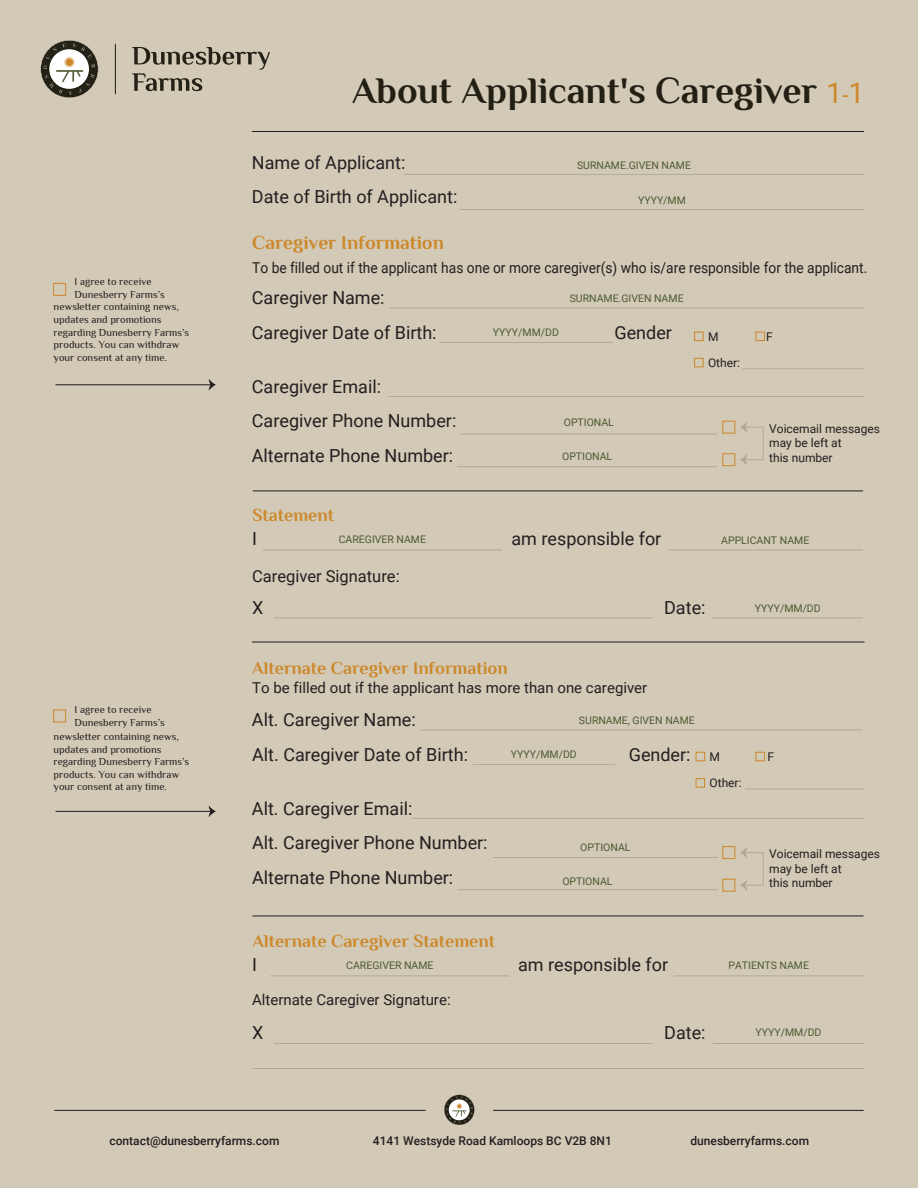
<style>
.page{position:relative;width:918px;height:1188px;background:#d2c9b6}
.page>*{position:absolute;margin:0;border:0;box-sizing:border-box;transform-origin:0 0}
.t1{font:700 37.5px "Philosopher";color:#221f14}
.t2{font:700 19.5px "Philosopher";color:#cd882a}
.t3{font:18px/34.5px "Roboto";color:#231f20}
.t4{font:700 18px "Philosopher";color:#cd882a}
.t5{font:16.5px "Roboto";color:#231f20}
.t6{font:15px "Roboto";color:#231f20;scale:.92 1}
.t7{font:15px "Roboto";color:#231f20}
.t8{font:12px/14.4px "Roboto";color:#231f20}
.t9{font:500 12px "Roboto";color:#231f20}
.t10{font:10.5px/12.6px "Philosopher";color:#231f20}
.t11{font:10.5px "Roboto";color:#4d5b32}
.t12{font:10.5px "Roboto";color:#4d5c33}
.s1{font-family:"Roboto";font-weight:400;font-size:28.35px;color:#cd882a}
.s2{font-family:"Roboto";font-weight:400;font-size:22.5px;color:#cd882a}
</style>
<div class="page">
<hr style="left:252px;top:131px;width:612px;height:1px;background:#211d1e">
<hr style="left:439px;top:342px;width:174px;height:1px;background:#211d1e">
<hr style="left:274px;top:618px;width:378px;height:1px;background:#211d1e">
<hr style="left:713px;top:618px;width:150px;height:1px;background:#211d1e">
<hr style="left:263px;top:550px;width:239px;height:1px;background:#211d1e">
<hr style="left:668px;top:550px;width:195px;height:1px;background:#211d1e">
<hr style="left:493px;top:857px;width:224px;height:1px;background:#211d1e">
<hr style="left:457px;top:889px;width:260px;height:1px;background:#211d1e">
<div style="left:696px;top:752px;width:9px;height:9px;border:1px solid #cd882a"></div>
<div style="left:696px;top:778px;width:9px;height:10px;border:1px solid #cd882a"></div>
<div style="left:756px;top:752px;width:9px;height:9px;border:1px solid #cd882a"></div>
<hr style="left:421px;top:729px;width:441px;height:1px;background:#211d1e">
<hr style="left:473px;top:764px;width:142px;height:1px;background:#211d1e">
<hr style="left:412px;top:818px;width:452px;height:1px;background:#211d1e">
<hr style="left:745px;top:789px;width:119px;height:1px;background:#211d1e">
<div style="left:53px;top:710px;width:13px;height:12px;border:1px solid #cd882a"></div>
<div style="left:53px;top:283px;width:13px;height:13px;border:1px solid #cd882a"></div>
<hr style="left:55px;top:384px;width:156px;height:1px;background:#211d1e">
<svg style="left:209px;top:379px;width:7px;height:11px"></svg>
<hr style="left:55px;top:811px;width:156px;height:1px;background:#211d1e">
<svg style="left:209px;top:806px;width:7px;height:11px"></svg>
<hr style="left:253px;top:491px;width:610px;height:1px;background:#211d1e">
<hr style="left:252px;top:642px;width:612px;height:1px;background:#211d1e">
<hr style="left:253px;top:916px;width:610px;height:1px;background:#211d1e">
<hr style="left:274px;top:1043px;width:378px;height:1px;background:#211d1e">
<hr style="left:713px;top:1043px;width:151px;height:1px;background:#211d1e">
<hr style="left:270px;top:976px;width:240px;height:1px;background:#211d1e">
<hr style="left:674px;top:976px;width:190px;height:1px;background:#211d1e">
<hr style="left:253px;top:1068px;width:611px;height:1px;background:#211d1e">
<div style="left:722px;top:421px;width:13px;height:13px;border:1px solid #cd882a"></div>
<div style="left:722px;top:453px;width:13px;height:13px;border:1px solid #cd882a"></div>
<div style="left:694px;top:332px;width:10px;height:9px;border:1px solid #cd882a"></div>
<div style="left:694px;top:358px;width:10px;height:9px;border:1px solid #cd882a"></div>
<div style="left:756px;top:332px;width:9px;height:9px;border:1px solid #cd882a"></div>
<hr style="left:389px;top:308px;width:475px;height:1px;background:#211d1e">
<hr style="left:389px;top:396px;width:475px;height:1px;background:#211d1e">
<hr style="left:460px;top:434px;width:257px;height:1px;background:#211d1e">
<hr style="left:457px;top:466px;width:260px;height:1px;background:#211d1e">
<hr style="left:404px;top:174px;width:460px;height:1px;background:#211d1e">
<hr style="left:460px;top:209px;width:404px;height:1px;background:#211d1e">
<hr style="left:743px;top:368px;width:121px;height:1px;background:#211d1e">
<svg style="left:740px;top:422px;width:23px;height:11px"></svg>
<hr style="left:763px;top:427px;width:1px;height:33px;background:#211d1e">
<svg style="left:740px;top:454px;width:23px;height:11px"></svg>
<div style="left:722px;top:846px;width:13px;height:13px;border:1px solid #cd882a"></div>
<div style="left:722px;top:879px;width:13px;height:13px;border:1px solid #cd882a"></div>
<svg style="left:740px;top:847px;width:23px;height:12px"></svg>
<hr style="left:763px;top:853px;width:1px;height:32px;background:#221f14">
<svg style="left:740px;top:879px;width:23px;height:12px"></svg>
<svg style="left:40px;top:40px;width:58px;height:58px"></svg>
<svg style="left:115px;top:44px;width:1px;height:50px"></svg>
<svg style="left:132px;top:47px;width:138px;height:44px"></svg>
<hr style="left:54px;top:1110px;width:372px;height:1px;background:#211d1e">
<hr style="left:493px;top:1110px;width:371px;height:1px;background:#211d1e">
<svg style="left:444px;top:1095px;width:31px;height:30px"></svg>
<h1 class="t1" style="left:352px;top:66px;width:514px">About Applicant's Caregiver <span class="s1">1</span><span class="s2">-</span><span class="s1">1</span></h1>
<p class="t10" style="left:75px;top:275px;width:79px">I agree to receive</p>
<p class="t10" style="left:75px;top:288px;width:92px">Dunesberry Farms’s</p>
<p class="t10" style="left:54px;top:301px;width:127px">newsletter containing news,</p>
<p class="t10" style="left:54px;top:313px;width:109px">updates and promotions</p>
<p class="t10" style="left:54px;top:326px;width:137px">regarding Dunesberry Farms’s</p>
<p class="t10" style="left:54px;top:338px;width:127px">products. You can withdraw</p>
<p class="t10" style="left:54px;top:351px;width:115px">your consent at any time.</p>
<p class="t10" style="left:75px;top:704px;width:92px">I agree to receive<br>Dunesberry Farms’s</p>
<p class="t10" style="left:54px;top:730px;width:137px">newsletter containing news, updates and promotions regarding Dunesberry Farms’s products. You can withdraw your consent at any time.</p>
<p class="t3" style="left:252px;top:145px;width:155px">Name of Applicant:</p>
<p class="t11" style="left:577px;top:158px;width:115px">SURNAME.GIVEN NAME</p>
<p class="t3" style="left:252px;top:179px;width:207px">Date of Birth of Applicant:</p>
<p class="t11" style="left:638px;top:193px;width:49px">YYYY/MM</p>
<p class="t2" style="left:252px;top:229px;width:193px">Caregiver Information</p>
<p class="t6" style="left:252px;top:257px;width:670px">To be filled out if the applicant has one or more caregiver(s) who is/are responsible for the applicant.</p>
<p class="t3" style="left:252px;top:280px;width:186px">Caregiver Name:<br>Caregiver Date of Birth:</p>
<p class="t11" style="left:570px;top:291px;width:115px">SURNAME.GIVEN NAME</p>
<p class="t3" style="left:615px;top:314px;width:59px">Gender</p>
<p class="t12" style="left:493px;top:325px;width:67px">YYYY/MM/DD</p>
<p class="t8" style="left:708px;top:329px;width:12px">M</p>
<p class="t8" style="left:766px;top:329px;width:8px">F</p>
<p class="t8" style="left:708px;top:355px;width:34px">Other:</p>
<p class="t3" style="left:252px;top:368px;width:206px">Caregiver Email:<br>Caregiver Phone Number:<br>Alternate Phone Number:</p>
<p class="t4" style="left:253px;top:503px;width:83px">Statement</p>
<p class="t11" style="left:564px;top:415px;width:52px">OPTIONAL</p>
<p class="t11" style="left:562px;top:449px;width:52px">OPTIONAL</p>
<p class="t8" style="left:769px;top:421px;width:112px">Voicemail messages may be left at<br>this number</p>
<p class="t3" style="left:252px;top:521px;width:6px">I</p>
<p class="t3" style="left:511px;top:521px;width:151px">am responsible for</p>
<p class="t5" style="left:252px;top:565px;width:149px">Caregiver Signature:</p>
<p class="t3" style="left:252px;top:589px;width:13px">X</p>
<p class="t3" style="left:664px;top:589px;width:43px">Date:</p>
<p class="t11" style="left:755px;top:601px;width:67px">YYYY/MM/DD</p>
<p class="t11" style="left:339px;top:532px;width:89px">CAREGIVER NAME</p>
<p class="t11" style="left:721px;top:532px;width:90px">APPLICANT NAME</p>
<p class="t4" style="left:252px;top:656px;width:257px">Alternate Caregiver Information</p>
<p class="t7" style="left:252px;top:677px;width:397px">To be filled out if the applicant has more than one caregiver</p>
<p class="t3" style="left:252px;top:702px;width:165px">Alt. Caregiver Name:</p>
<p class="t11" style="left:579px;top:713px;width:117px">SURNAME, GIVEN NAME</p>
<p class="t3" style="left:252px;top:736px;width:217px">Alt. Caregiver Date of Birth:</p>
<p class="t3" style="left:629px;top:736px;width:63px">Gender:</p>
<p class="t11" style="left:511px;top:747px;width:67px">YYYY/MM/DD</p>
<p class="t3" style="left:252px;top:790px;width:237px">Alt. Caregiver Email:<br>Alt. Caregiver Phone Number:<br>Alternate Phone Number:</p>
<p class="t11" style="left:580px;top:840px;width:52px">OPTIONAL</p>
<p class="t11" style="left:562px;top:873px;width:52px">OPTIONAL</p>
<p class="t8" style="left:710px;top:749px;width:12px">M</p>
<p class="t8" style="left:768px;top:749px;width:8px">F</p>
<p class="t8" style="left:710px;top:775px;width:34px">Other:</p>
<p class="t8" style="left:769px;top:847px;width:112px">Voicemail messages may be left at<br>this number</p>
<p class="t4" style="left:253px;top:929px;width:244px">Alternate Caregiver Statement</p>
<p class="t3" style="left:252px;top:947px;width:6px">I</p>
<p class="t3" style="left:518px;top:947px;width:151px">am responsible for</p>
<p class="t7" style="left:252px;top:989px;width:200px">Alternate Caregiver Signature:</p>
<p class="t3" style="left:252px;top:1015px;width:13px">X</p>
<p class="t3" style="left:664px;top:1015px;width:43px">Date:</p>
<p class="t12" style="left:346px;top:958px;width:89px">CAREGIVER NAME</p>
<p class="t12" style="left:728px;top:958px;width:82px">PATIENTS NAME</p>
<p class="t11" style="left:755px;top:1025px;width:67px">YYYY/MM/DD</p>
<p class="t9" style="left:110px;top:1133px;width:172px">contact@dunesberryfarms.com</p>
<p class="t9" style="left:373px;top:1133px;width:241px">4141 Westsyde Road Kamloops BC V2B 8N1</p>
<p class="t9" style="left:690px;top:1133px;width:120px">dunesberryfarms.com</p>
</div>
